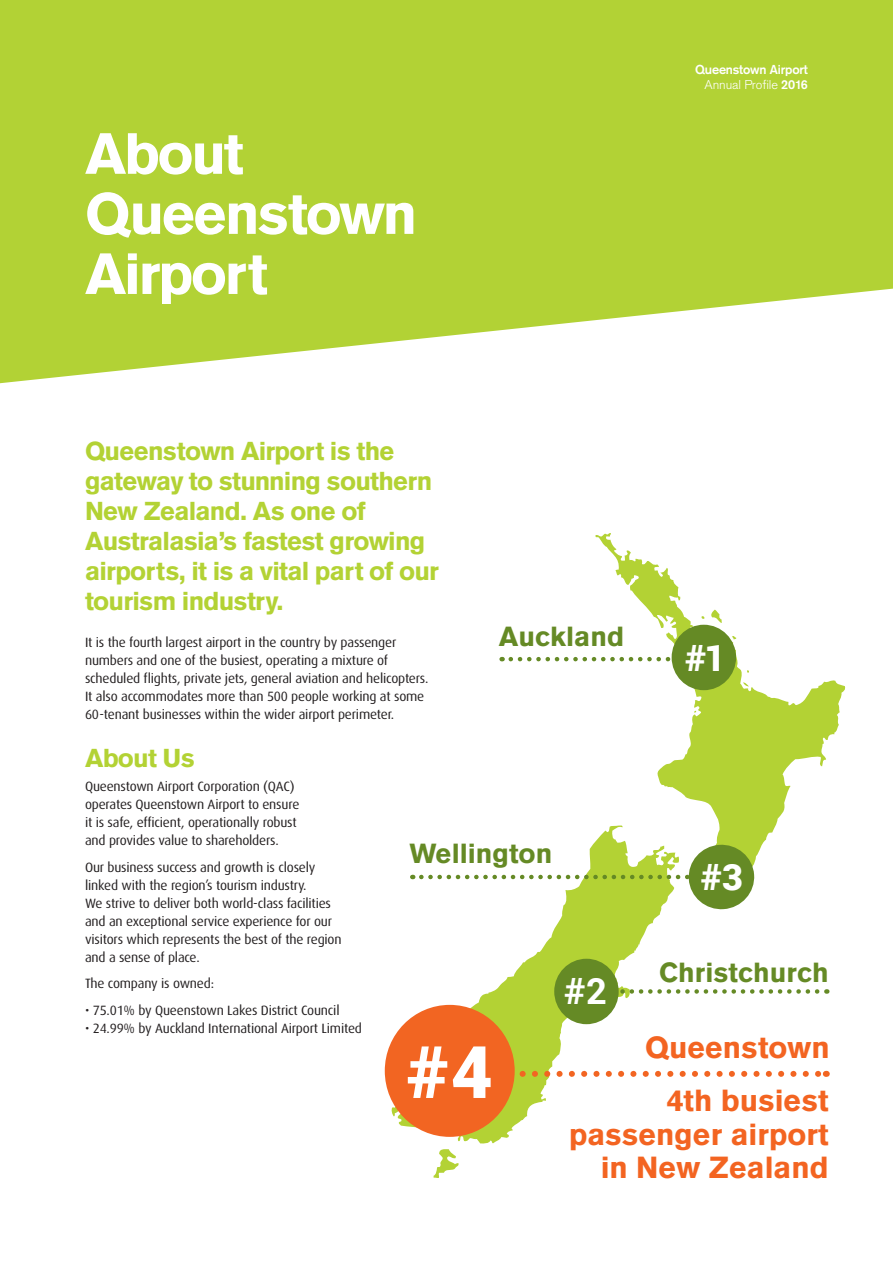
<style>
.page{position:relative;width:893px;height:1263px;background:#fff}
.page>*{position:absolute;margin:0;border:0;box-sizing:border-box;transform-origin:0 0}
.t1{font:900 72.45px "Roboto";color:#fff}
.t2{font:900 57px/60.2px "Akzidenz Grotesk";letter-spacing:-.04em;color:#fff}
.t3{font:900 36.15px "Roboto";color:#fff}
.t4{font:700 36.15px "Roboto";color:#fff}
.t5{font:900 30px/33.6px "Akzidenz Grotesk";color:#f36421;text-align:right}
.t6{font:900 27.15px "Akzidenz Grotesk";color:#658a25}
.t7{font:900 25.5px/30px "Akzidenz Grotesk";letter-spacing:-.03em;color:#b3d234}
.t8{font:13.5px/18px "Dax";letter-spacing:-.015em;color:#231f20}
.t9{font:700 12.75px "Akzidenz Grotesk";letter-spacing:-.01em;color:#fff}
.t10{font:300 12.75px "Akzidenz Grotesk BE";letter-spacing:-.01em;color:#fff}
.s1{font-family:"Akzidenz Grotesk";font-weight:700}
</style>
<div class="page">
<svg style="left:0;top:0;width:893px;height:383px;background:#bbd74d"></svg>
<svg style="left:595px;top:533px;width:251px;height:328px"></svg>
<svg style="left:391px;top:824px;width:288px;height:319px"></svg>
<svg style="left:434px;top:1149px;width:25px;height:29px"></svg>
<div style="left:672px;top:625px;width:64px;height:65px;background:#658a25;border-radius:50%"></div>
<div style="left:554px;top:959px;width:65px;height:65px;background:#658a25;border-radius:50%"></div>
<svg style="left:511px;top:657px;width:161px;height:4px"></svg>
<svg style="left:421px;top:843px;width:334px;height:67px"></svg>
<svg style="left:618px;top:989px;width:199px;height:5px"></svg>
<svg style="left:515px;top:1071px;width:305px;height:6px"></svg>
<div style="left:385px;top:1005px;width:130px;height:132px;background:#f26522;border-radius:50%"></div>
<h2 class="t2" style="left:85px;top:123px;width:334px">About<br>Queenstown<br>Airport</h2>
<h3 class="t7" style="left:85px;top:435px;width:356px">Queenstown Airport is the gateway to stunning southern<br>New Zealand. As one of<br>Australasia’s fastest growing airports, it is a vital part of our tourism industry.</h3>
<p class="t8" style="left:85px;top:633px;width:345px">It is the fourth largest airport in the country by passenger numbers and one of the busiest, operating a mixture of scheduled flights, private jets, general aviation and helicopters.<br>It also accommodates more than 500 people working at some 60-tenant businesses within the wider airport perimeter.</p>
<h3 class="t7" style="left:85px;top:742px;width:111px">About Us</h3>
<h3 class="t6" style="left:499px;top:619px;width:127px">Auckland</h3>
<p class="t9" style="left:695px;top:62px;width:114px">Queenstown Airport</p>
<p class="t10" style="left:705px;top:77px;width:105px">Annual Profile <span class="s1">2016</span></p>
<h3 class="t3" style="left:685px;top:633px;width:42px">#1</h3>
<p class="t8" style="left:85px;top:778px;width:216px">Queenstown Airport Corporation (QAC) operates Queenstown Airport to ensure it is safe, efficient, operationally robust and provides value to shareholders.</p>
<p class="t8" style="left:85px;top:858px;width:258px">Our business success and growth is closely linked with the region’s tourism industry.<br>We strive to deliver both world-class facilities and an exceptional service experience for our visitors which represents the best of the region and a sense of place.</p>
<p class="t8" style="left:85px;top:975px;width:131px">The company is owned:</p>
<p class="t8" style="left:85px;top:1001px;width:256px">• 75.01% by Queenstown Lakes District Council</p>
<p class="t8" style="left:85px;top:1019px;width:278px">• 24.99% by Auckland International Airport Limited</p>
<h3 class="t6" style="left:409px;top:837px;width:144px">Wellington</h3>
<h3 class="t4" style="left:564px;top:965px;width:44px">#2</h3>
<h3 class="t3" style="left:701px;top:852px;width:44px">#3</h3>
<h3 class="t6" style="left:659px;top:956px;width:171px">Christchurch</h3>
<h1 class="t1" style="left:406px;top:1021px;width:88px">#4</h1>
<h3 class="t5" style="left:645px;top:1030px;width:186px">Queenstown</h3>
<h3 class="t5" style="left:569px;top:1083px;width:261px">4th busiest passenger airport in New Zealand</h3>
</div>
